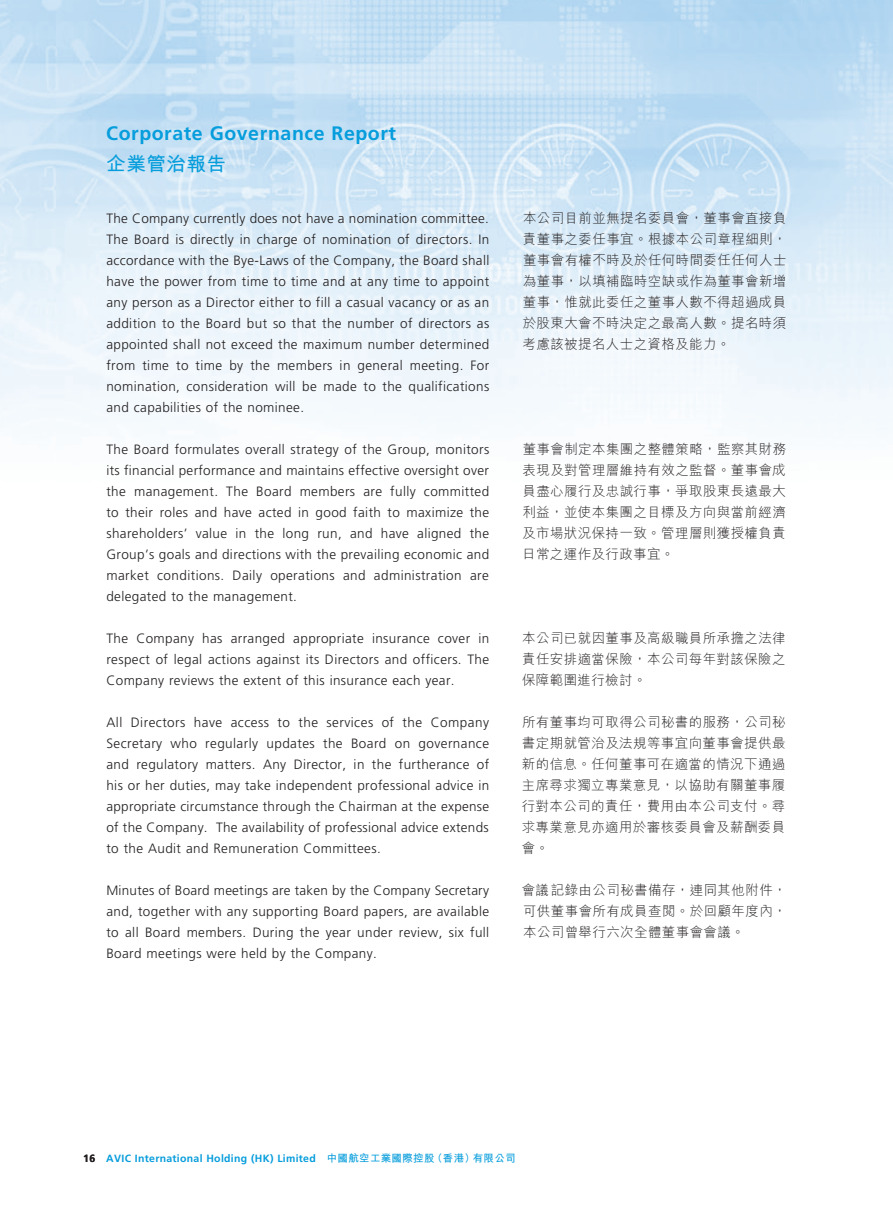
<style>
.page{position:relative;width:893px;height:1212px;background:#fff}
.page>*{position:absolute;margin:0;border:0;box-sizing:border-box;transform-origin:0 0}
.t1{font:700 19.5px "Frutiger LT Std";letter-spacing:.03em;color:#069ddc}
.t2{font:700 19.5px "M Hei HK";letter-spacing:.03em;color:#069ddc}
.t3{font:300 13.5px/21px "Frutiger LT Std";letter-spacing:.03em;color:#231f20;text-align:justify}
.t4{font:300 13.5px/21px "M Hei HK";letter-spacing:.03em;color:#231f20;text-align:justify}
.t5{font:700 10.5px "Frutiger LT Std";letter-spacing:.03em;color:#069ddc}
.s1{color:#231f20}
.s2{font-family:"M Hei HK"}
</style>
<div class="page">
<img style="left:0;top:0;width:893px;height:432px">
<h1 class="t1" style="left:106px;top:121px;width:291px">Corporate Governance Report</h1>
<h1 class="t2" style="left:106px;top:149px;width:121px">企業管治報告</h1>
<p class="t3" style="left:106px;top:208px;width:384px">The Company currently does not have a nomination committee.<br>The Board is directly in charge of nomination of directors. In accordance with the Bye-Laws of the Company, the Board shall have the power from time to time and at any time to appoint any person as a Director either to fill a casual vacancy or as an addition to the Board but so that the number of directors as appointed shall not exceed the maximum number determined from time to time by the members in general meeting. For nomination, consideration will be made to the qualifications and capabilities of the nominee.</p>
<p class="t3" style="left:106px;top:439px;width:384px">The Board formulates overall strategy of the Group, monitors its financial performance and maintains effective oversight over the management. The Board members are fully committed to their roles and have acted in good faith to maximize the shareholders’ value in the long run, and have aligned the Group’s goals and directions with the prevailing economic and market conditions. Daily operations and administration are delegated to the management.</p>
<p class="t3" style="left:106px;top:628px;width:384px">The Company has arranged appropriate insurance cover in respect of legal actions against its Directors and officers. The Company reviews the extent of this insurance each year.</p>
<p class="t3" style="left:106px;top:712px;width:384px">All Directors have access to the services of the Company Secretary who regularly updates the Board on governance and regulatory matters. Any Director, in the furtherance of his or her duties, may take independent professional advice in appropriate circumstance through the Chairman at the expense of the Company. The availability of professional advice extends to the Audit and Remuneration Committees.</p>
<p class="t3" style="left:106px;top:880px;width:384px">Minutes of Board meetings are taken by the Company Secretary and, together with any supporting Board papers, are available to all Board members. During the year under review, six full Board meetings were held by the Company.</p>
<p class="t4" style="left:523px;top:207px;width:265px">本公司目前並無提名委員會，董事會直接負責董事之委任事宜。根據本公司章程細則，董事會有權不時及於任何時間委任任何人士為董事，以填補臨時空缺或作為董事會新增董事，惟就此委任之董事人數不得超過成員於股東大會不時決定之最高人數。提名時須考慮該被提名人士之資格及能力。</p>
<p class="t4" style="left:522px;top:438px;width:266px">董事會制定本集團之整體策略，監察其財務表現及對管理層維持有效之監督。董事會成員盡心履行及忠誠行事，爭取股東長遠最大利益，並使本集團之目標及方向與當前經濟及市場狀況保持一致。管理層則獲授權負責日常之運作及行政事宜。</p>
<p class="t4" style="left:522px;top:627px;width:265px">本公司已就因董事及高級職員所承擔之法律責任安排適當保險，本公司每年對該保險之保障範圍進行檢討。</p>
<p class="t4" style="left:522px;top:711px;width:265px">所有董事均可取得公司秘書的服務，公司秘書定期就管治及法規等事宜向董事會提供最新的信息。任何董事可在適當的情況下通過主席尋求獨立專業意見，以協助有關董事履行對本公司的責任，費用由本公司支付。尋求專業意見亦適用於審核委員會及薪酬委員會。</p>
<p class="t4" style="left:522px;top:879px;width:267px">會議記錄由公司秘書備存，連同其他附件，可供董事會所有成員查閱。於回顧年度內，本公司曾舉行六次全體董事會會議。</p>
<p class="t5" style="left:83px;top:1152px;width:434px"><span class="s1">16</span> AVIC International Holding (HK) Limited <span class="s2">中國航空工業國際控股（香港）有限公司</span></p>
</div>
